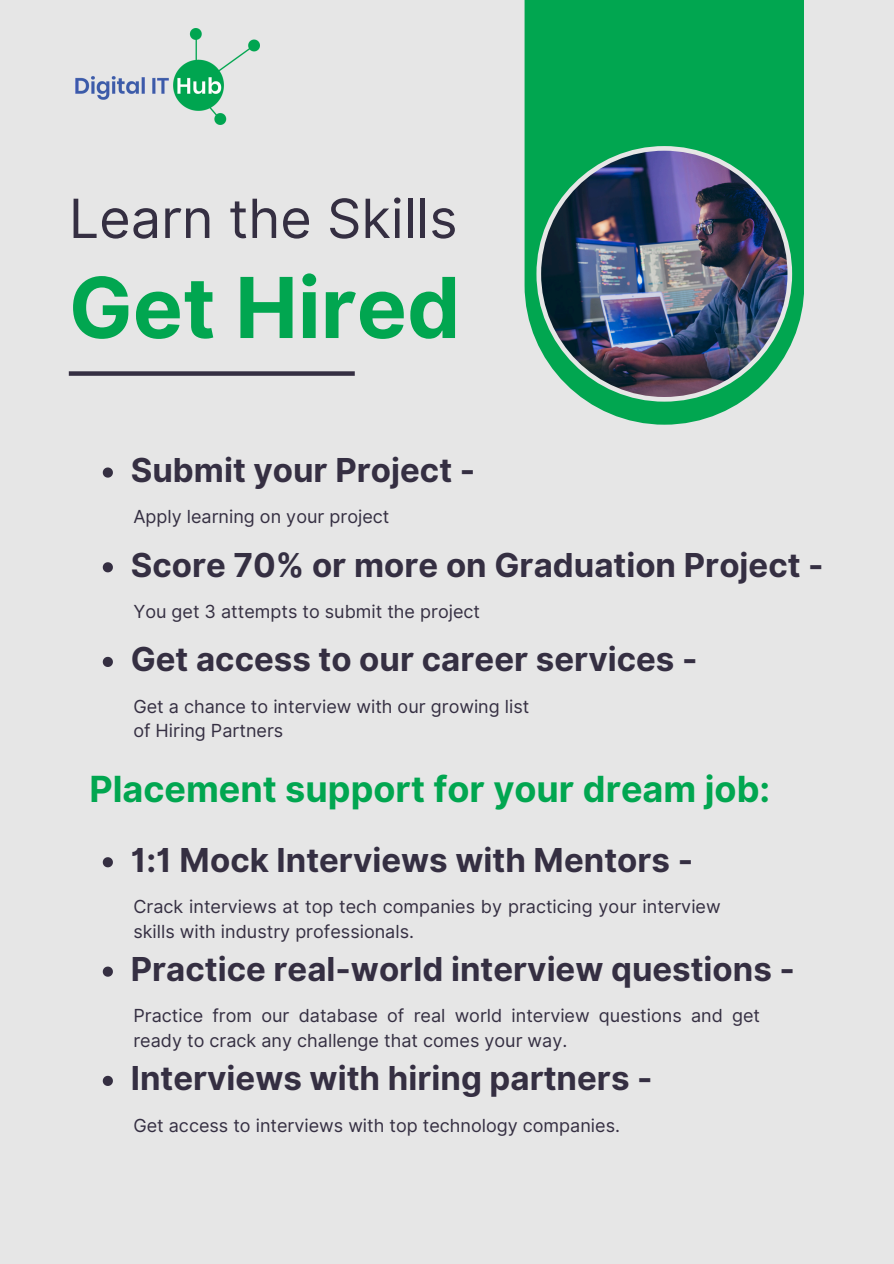
<style>
.page{position:relative;width:894px;height:1264px;background:#fff}
.page>*{position:absolute;margin:0;border:0;box-sizing:border-box;transform-origin:0 0}
.t1{font:700 84px "Inter";color:#01a650}
.t2{font:54px "Inter";color:#352f42}
.t3{font:700 36px "Inter";color:#01a650}
.t4{font:700 33px "Inter";color:#352f42}
.t5{font:18px/24.8px "Inter";color:#352f42}
</style>
<div class="page">
<div style="left:0;top:0;width:893px;height:1263px;background:#e6e6e6"></div>
<div style="left:524px;top:0;width:280px;height:424px;background:#01a650"></div>
<img style="left:536px;top:146px;width:255px;height:255px">
<div style="left:69px;top:371px;width:285px;height:5px;background:#352f42"></div>
<svg style="left:103px;top:467px;width:10px;height:10px"></svg>
<svg style="left:103px;top:562px;width:10px;height:10px"></svg>
<svg style="left:103px;top:657px;width:10px;height:10px"></svg>
<svg style="left:103px;top:857px;width:10px;height:10px"></svg>
<svg style="left:103px;top:966px;width:10px;height:10px"></svg>
<svg style="left:103px;top:1075px;width:10px;height:10px"></svg>
<img style="left:75px;top:29px;width:184px;height:95px">
<h2 class="t2" style="left:69px;top:186px;width:390px">Learn the Skills</h2>
<p class="t1" style="left:69px;top:257px;width:393px">Get Hired</p>
<h1 class="t4" style="left:131px;top:450px;width:346px">Submit your Project -</h1>
<p class="t5" style="left:133px;top:504px;width:257px">Apply learning on your project</p>
<p class="t4" style="left:131px;top:545px;width:694px">Score 70% or more on Graduation Project -</p>
<p class="t5" style="left:133px;top:599px;width:348px">You get 3 attempts to submit the project</p>
<p class="t4" style="left:131px;top:639px;width:568px">Get access to our career services -</p>
<p class="t5" style="left:133px;top:693px;width:397px">Get a chance to interview with our growing list</p>
<p class="t5" style="left:133px;top:718px;width:151px">of Hiring Partners</p>
<p class="t3" style="left:89px;top:767px;width:682px">Placement support for your dream job:</p>
<h3 class="t4" style="left:131px;top:840px;width:564px">1:1 Mock Interviews with Mentors -</h3>
<p class="t5" style="left:133px;top:894px;width:588px">Crack interviews at top tech companies by practicing your interview skills with industry professionals.</p>
<p class="t4" style="left:131px;top:949px;width:665px">Practice real-world interview questions -</p>
<p class="t5" style="left:133px;top:1003px;width:628px">Practice from our database of real world interview questions and get ready to crack any challenge that comes your way.</p>
<p class="t4" style="left:131px;top:1058px;width:523px">Interviews with hiring partners -</p>
<p class="t5" style="left:133px;top:1112px;width:488px">Get access to interviews with top technology companies.</p>
</div>
